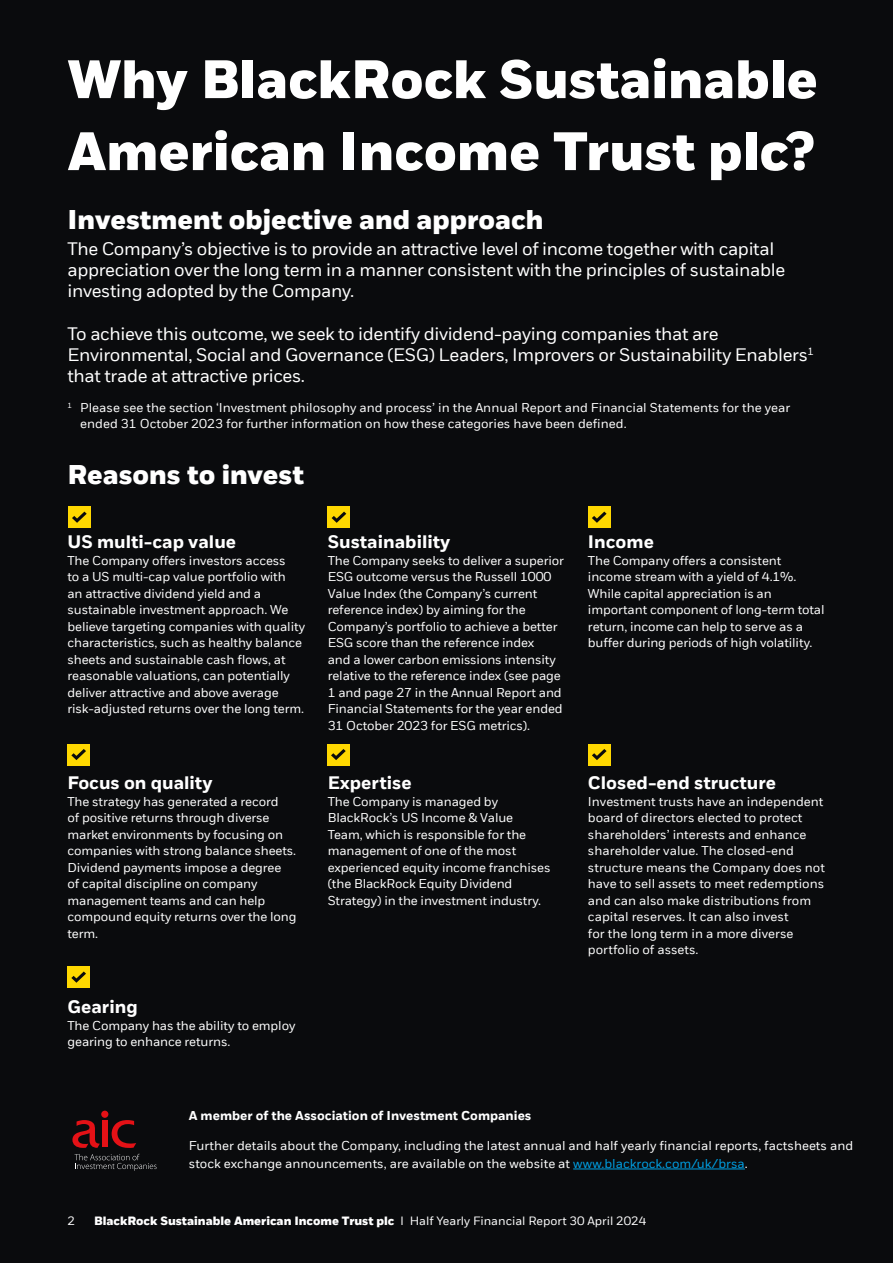
<style>
.page{position:relative;width:893px;height:1263px;background:#0a0b0d}
.page>*{position:absolute;margin:0;border:0;box-sizing:border-box;transform-origin:0 0}
.t1{font:800 54px/72px "BLK Fort";color:#fff}
.t2{font:800 27px "BLK Fort";color:#fff}
.t3{font:18px/21px "BLK Fort";letter-spacing:-.02em;color:#fff}
.t4{font:700 18px "BLK Fort";color:#fff}
.t5{font:12.75px/16.5px "BLK Fort";letter-spacing:-.01em;color:#fff}
.t6{font:700 12.75px "BLK Fort";color:#fff}
.t7{font:800 12px "BLK Fort";color:#fff}
.t8{font:12px "BLK Fort";color:#fff}
.s1{color:#009fe3}
.s2{font-weight:400}
</style>
<div class="page">
<div style="left:328px;top:506px;width:22px;height:22px;background:#ffd800"></div>
<svg style="left:332px;top:512px;width:14px;height:11px"></svg>
<div style="left:588px;top:506px;width:22px;height:22px;background:#ffd800"></div>
<svg style="left:592px;top:512px;width:14px;height:11px"></svg>
<svg style="left:75px;top:1154px;width:82px;height:17px"></svg>
<svg style="left:72px;top:1120px;width:28px;height:28px"></svg>
<svg style="left:112px;top:1120px;width:24px;height:28px"></svg>
<div style="left:102px;top:1120px;width:6px;height:27px;background:#e41116"></div>
<div style="left:101px;top:1110px;width:7px;height:8px;background:#e41116;border-radius:50%"></div>
<hr style="left:573px;top:1168px;width:172px;height:1px;background:#009fe3">
<div style="left:67px;top:743px;width:23px;height:22px;background:#ffd800"></div>
<svg style="left:71px;top:749px;width:15px;height:11px"></svg>
<div style="left:67px;top:966px;width:23px;height:22px;background:#ffd800"></div>
<svg style="left:71px;top:971px;width:15px;height:12px"></svg>
<div style="left:327px;top:743px;width:23px;height:22px;background:#ffd800"></div>
<svg style="left:331px;top:749px;width:15px;height:11px"></svg>
<div style="left:588px;top:743px;width:22px;height:22px;background:#ffd800"></div>
<svg style="left:592px;top:749px;width:14px;height:11px"></svg>
<div style="left:68px;top:506px;width:23px;height:22px;background:#ffd800"></div>
<svg style="left:72px;top:512px;width:15px;height:11px"></svg>
<h1 class="t1" style="left:67px;top:46px;width:752px">Why BlackRock Sustainable<br>American Income Trust plc?</h1>
<h2 class="t2" style="left:67px;top:203px;width:478px">Investment objective and approach</h2>
<h3 class="t3" style="left:67px;top:238px;width:719px">The Company’s objective is to provide an attractive level of income together with capital appreciation over the long term in a manner consistent with the principles of sustainable investing adopted by the Company.</h3>
<h3 class="t3" style="left:67px;top:324px;width:748px">To achieve this outcome, we seek to identify dividend-paying companies that are<br>Environmental, Social and Governance (ESG) Leaders, Improvers or Sustainability Enablers<sup>1 </sup>that trade at attractive prices.</h3>
<p class="t5" style="left:80px;top:399px;width:711px;text-indent:-13px"><sup>1</sup> Please see the section ‘Investment philosophy and process’ in the Annual Report and Financial Statements for the year ended 31 October 2023 for further information on how these categories have been defined.</p>
<h2 class="t2" style="left:67px;top:458px;width:238px">Reasons to invest</h2>
<h3 class="t4" style="left:67px;top:531px;width:170px">US multi-cap value</h3>
<p class="t5" style="left:67px;top:552px;width:239px">The Company offers investors access<br>to a US multi-cap value portfolio with<br>an attractive dividend yield and a sustainable investment approach. We believe targeting companies with quality characteristics, such as healthy balance sheets and sustainable cash flows, at reasonable valuations, can potentially deliver attractive and above average risk-adjusted returns over the long term.</p>
<h3 class="t4" style="left:67px;top:772px;width:147px">Focus on quality</h3>
<p class="t5" style="left:67px;top:793px;width:231px">The strategy has generated a record<br>of positive returns through diverse market environments by focusing on companies with strong balance sheets.<br>Dividend payments impose a degree<br>of capital discipline on company management teams and can help compound equity returns over the long term.</p>
<h3 class="t4" style="left:328px;top:531px;width:124px">Sustainability</h3>
<p class="t5" style="left:328px;top:552px;width:238px">The Company seeks to deliver a superior ESG outcome versus the Russell 1000<br>Value Index (the Company’s current reference index) by aiming for the Company’s portfolio to achieve a better ESG score than the reference index<br>and a lower carbon emissions intensity relative to the reference index (see page 1 and page 27 in the Annual Report and Financial Statements for the year ended 31 October 2023 for ESG metrics).</p>
<h3 class="t4" style="left:328px;top:772px;width:85px">Expertise</h3>
<p class="t5" style="left:328px;top:793px;width:224px">The Company is managed by<br>BlackRock’s US Income &amp; Value<br>Team, which is responsible for the management of one of the most experienced equity income franchises (the BlackRock Equity Dividend<br>Strategy) in the investment industry.</p>
<h3 class="t4" style="left:67px;top:996px;width:72px">Gearing</h3>
<p class="t5" style="left:67px;top:1017px;width:229px">The Company has the ability to employ gearing to enhance returns.</p>
<h3 class="t4" style="left:588px;top:531px;width:68px">Income</h3>
<p class="t5" style="left:588px;top:552px;width:238px">The Company offers a consistent income stream with a yield of 4.1%.<br>While capital appreciation is an important component of long-term total return, income can help to serve as a buffer during periods of high volatility.</p>
<h3 class="t4" style="left:588px;top:772px;width:190px">Closed-end structure</h3>
<p class="t5" style="left:588px;top:793px;width:239px">Investment trusts have an independent board of directors elected to protect shareholders’ interests and enhance shareholder value. The closed-end structure means the Company does not have to sell assets to meet redemptions and can also make distributions from capital reserves. It can also invest<br>for the long term in a more diverse portfolio of assets.</p>
<p class="t6" style="left:189px;top:1108px;width:344px">A member of the Association of Investment Companies</p>
<p class="t5" style="left:189px;top:1137px;width:666px;line-height:17.2px">Further details about the Company, including the latest annual and half yearly financial reports, factsheets and stock exchange announcements, are available on the website at <span class="s1">www.blackrock.com/uk/brsa</span>.</p>
<p class="t8" style="left:67px;top:1213px;width:9px">2</p>
<p class="t7" style="left:94px;top:1213px;width:554px">BlackRock Sustainable American Income Trust plc <span class="s2">l Half Yearly Financial Report 30 April 2024</span></p>
</div>
